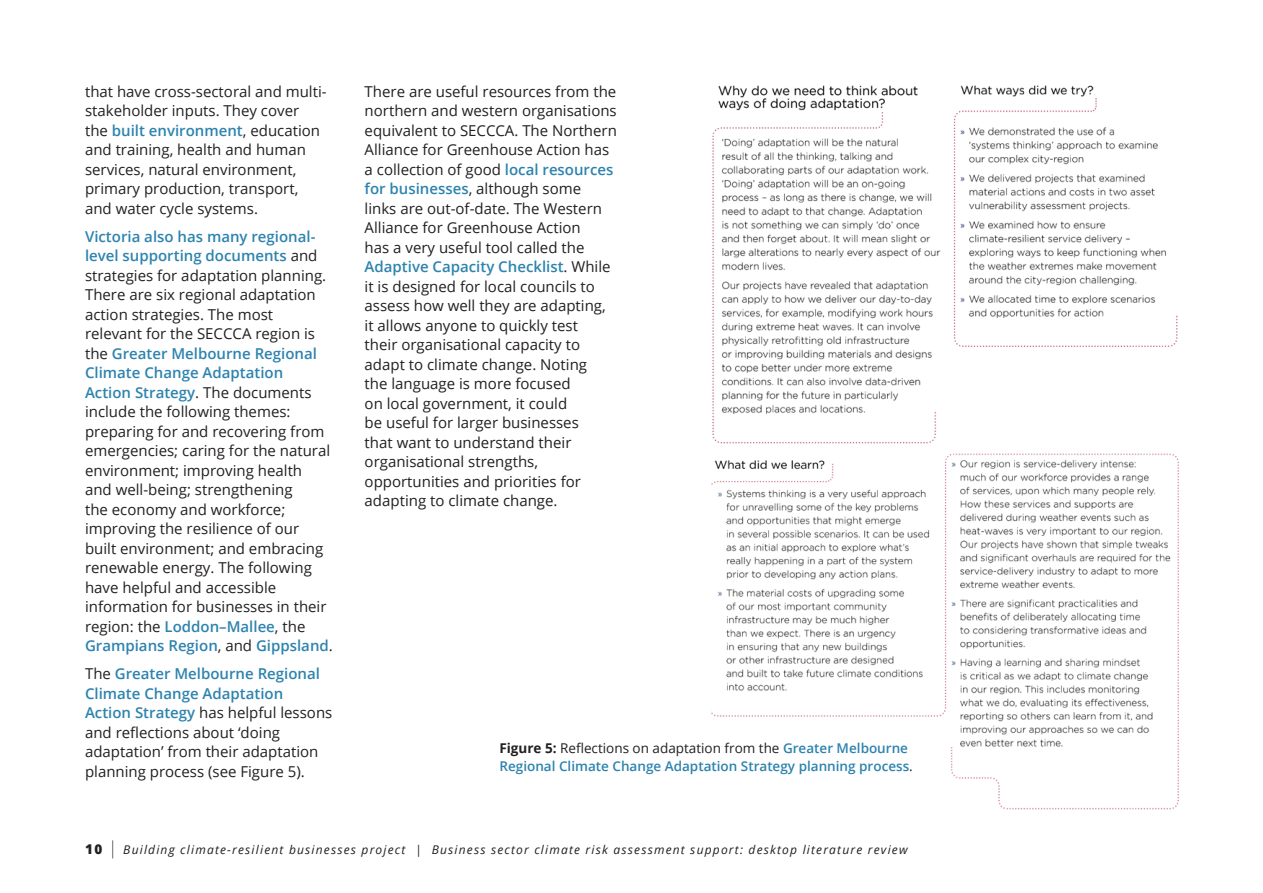
<style>
.page{position:relative;width:1263px;height:893px;background:#fff}
.page>*{position:absolute;margin:0;border:0;box-sizing:border-box;transform-origin:0 0}
.body{font:15px/19.5px "Open Sans";color:#231f20}
.captions{font:600 13.5px/18px "Open Sans";color:#2d83ae}
.t1{font:italic 12px "Open Sans";letter-spacing:.1em;color:#231f20}
.s1{font-weight:600;color:#2d83ae}
.s2{font-weight:700;color:#231f20}
.s3{font-weight:400;color:#231f20}
.s4{font-weight:800;font-style:normal;font-size:13.5px}
.s5{font-weight:300;font-style:normal;font-size:17.85px}
</style>
<div class="page">
<img style="left:712px;top:85px;width:466px;height:359px">
<img style="left:711px;top:453px;width:468px;height:357px">
<p class="body" style="left:85px;top:81px;width:243px">that have cross-sectoral and multi&shy;stakeholder inputs. They cover<br>the <span class="s1">built environment</span>, education and training, health and human services, natural environment, primary production, transport, and water cycle systems.</p>
<p class="body" style="left:85px;top:226px;width:249px"><span class="s1">Victoria also has many regional&shy;level supporting documents</span> and strategies for adaptation planning.<br>There are six regional adaptation action strategies. The most relevant for the SECCCA region is the <span class="s1">Greater Melbourne Regional<br>Climate Change Adaptation<br>Action Strategy</span>. The documents include the following themes: preparing for and recovering from emergencies; caring for the natural environment; improving health<br>and well-being; strengthening<br>the economy and workforce; improving the resilience of our built environment; and embracing renewable energy. The following have helpful and accessible information for businesses in their region: the <span class="s1">Loddon–Mallee</span>, the<br><span class="s1">Grampians Region</span>, and <span class="s1">Gippsland</span>.</p>
<p class="body" style="left:85px;top:663px;width:249px">The <span class="s1">Greater Melbourne Regional<br>Climate Change Adaptation<br>Action Strategy</span> has helpful lessons and reflections about ‘doing adaptation’ from their adaptation planning process (see Figure 5).</p>
<p class="body" style="left:365px;top:81px;width:254px">There are useful resources from the northern and western organisations equivalent to SECCCA. The Northern<br>Alliance for Greenhouse Action has a collection of good <span class="s1">local resources for businesses</span>, although some<br>links are out-of-date. The Western<br>Alliance for Greenhouse Action<br>has a very useful tool called the<br><span class="s1">Adaptive Capacity Checklist</span>. While it is designed for local councils to assess how well they are adapting, it allows anyone to quickly test<br>their organisational capacity to adapt to climate change. Noting<br>the language is more focused<br>on local government, it could<br>be useful for larger businesses<br>that want to understand their organisational strengths, opportunities and priorities for adapting to climate change.</p>
<p class="captions" style="left:499px;top:739px;width:415px"><span class="s2">Figure 5:</span> <span class="s3">Reflections on adaptation from the</span> Greater Melbourne<br>Regional Climate Change Adaptation Strategy planning process<span class="s3">.</span></p>
<p class="t1" style="left:85px;top:842px;width:824px"><span class="s4">10</span> <span class="s5">|</span> Building climate-resilient businesses project | Business sector climate risk assessment support: desktop literature review</p>
</div>
